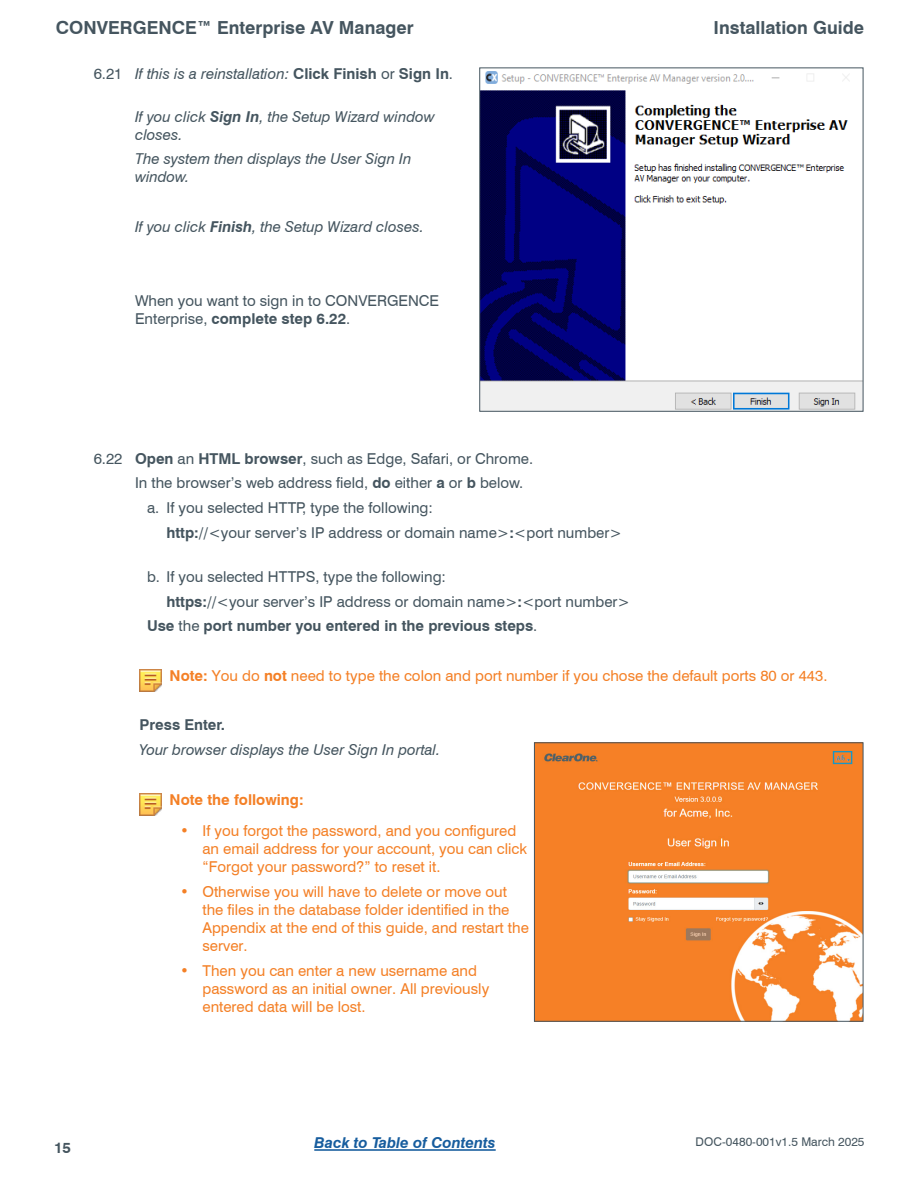
<style>
.page{position:relative;width:918px;height:1188px;background:#fff}
.page>*{position:absolute;margin:0;border:0;box-sizing:border-box;transform-origin:0 0}
.t1{font:700 18px "Swiss 721 BT";color:#45555f}
.Body_Copy_Indent_1_5{font:15px/18px "Swiss 721 BT";color:#f48026}
.Parag_Indented_strai{font:italic 15px/18px "Swiss 721 BT";color:#45555f}
.Parag_Substep_respon{font:15px "Swiss 721 BT";color:#45555f}
.Parag_Indented_strai-2{font:15px/18px "Swiss 721 BT";color:#45555f}
.Parag_Substep_2digit{font:15px "Swiss 721 BT";color:#45555f}
.Parag_Step_2_digit{font:15px "Swiss 721 BT";color:#45555f}
.Parag_Step_2_digit-2{font:italic 15px "Swiss 721 BT";color:#45555f}
.Parag_Substep_2digit-2{font:700 15px "Swiss 721 BT";color:#45555f}
.Body_Copy_Indent_1_5-2{font:italic 15px "Swiss 721 BT";color:#45555f}
.t2{font:italic 700 15px "Swiss 721 BT";color:#175d9e}
.Body_Note__Indented{font:700 15px "Swiss 721 BT";color:#f48026}
.Body_Copy_Indent_1_5-3{font:700 15px "Swiss 721 BT";color:#45555f}
.t3{font:12px "Swiss 721 BT";color:#45555f}
.s1{font-style:normal}
.s2{font-weight:700;font-style:normal}
.s3{font-weight:700}
.s4{font-weight:400}
</style>
<div class="page">
<hr style="left:314px;top:1149px;width:182px;height:2px;background:#175d9e">
<img style="left:140px;top:670px;width:21px;height:21px">
<img style="left:140px;top:794px;width:21px;height:21px">
<img style="left:536px;top:744px;width:325px;height:276px">
<div style="left:534px;top:742px;width:329px;height:280px;border:1px solid #45555f"></div>
<img style="left:481px;top:71px;width:380px;height:339px">
<div style="left:479px;top:68px;width:384px;height:344px;border:1px solid #45555f"></div>
<p class="t1" style="left:56px;top:17px;width:359px">CONVERGENCE™ Enterprise AV Manager</p>
<p class="Parag_Step_2_digit-2" style="left:94px;top:64px;width:361px"><span class="s1">6.21</span> If this is a reinstallation: <span class="s2">Click Finish</span> <span class="s1">or</span> <span class="s2">Sign In</span><span class="s1">.</span></p>
<p class="Parag_Indented_strai" style="left:135px;top:107px;width:301px">If you click <span class="s3">Sign In</span>, the Setup Wizard window closes.</p>
<p class="Parag_Indented_strai" style="left:135px;top:150px;width:278px">The system then displays the User Sign In window.</p>
<p class="Parag_Indented_strai" style="left:135px;top:217px;width:290px">If you click <span class="s3">Finish</span>, the Setup Wizard closes.</p>
<p class="Parag_Indented_strai-2" style="left:135px;top:292px;width:306px">When you want to sign in to CONVERGENCE<br>Enterprise, <span class="s3">complete step 6.22</span>.</p>
<p class="t1" style="left:714px;top:17px;width:152px">Installation Guide</p>
<p class="Parag_Step_2_digit" style="left:94px;top:449px;width:441px">6.22 <span class="s3">Open</span> an <span class="s3">HTML browser</span>, such as Edge, Safari, or Chrome.</p>
<p class="Parag_Indented_strai-2" style="left:135px;top:474px;width:390px">In the browser’s web address field, <span class="s3">do</span> either <span class="s3">a</span> or <span class="s3">b</span> below.</p>
<p class="Parag_Substep_2digit" style="left:147px;top:499px;width:287px">a. If you selected HTTP, type the following:</p>
<p class="Parag_Substep_respon" style="left:166px;top:523px;width:457px"><span class="s3">http://</span>&lt;your server’s IP address or domain name&gt;<span class="s3">:</span>&lt;port number&gt;</p>
<p class="Parag_Substep_2digit" style="left:147px;top:568px;width:301px">b. If you selected HTTPS, type the following:</p>
<p class="Parag_Substep_respon" style="left:166px;top:592px;width:465px"><span class="s3">https://</span>&lt;your server’s IP address or domain name&gt;<span class="s3">:</span>&lt;port number&gt;</p>
<p class="Parag_Substep_2digit-2" style="left:147px;top:617px;width:392px">Use <span class="s4">the</span> port number you entered in the previous steps<span class="s4">.</span></p>
<p class="Body_Copy_Indent_1_5" style="left:170px;top:667px;width:659px"><span class="s3">Note:</span> You do <span class="s3">not</span> need to type the colon and port number if you chose the default ports 80 or 443.</p>
<p class="Body_Copy_Indent_1_5-3" style="left:140px;top:716px;width:87px">Press Enter.</p>
<p class="Body_Copy_Indent_1_5-2" style="left:140px;top:741px;width:302px">Your browser displays the User Sign In portal.</p>
<p class="Body_Note__Indented" style="left:170px;top:790px;width:136px">Note the following:</p>
<p class="Body_Copy_Indent_1_5" style="left:202px;top:822px;width:326px;text-indent:-22px">• If you forgot the password, and you configured an email address for your account, you can click “Forgot your password?” to reset it.</p>
<p class="Body_Copy_Indent_1_5" style="left:202px;top:883px;width:328px;text-indent:-22px">• Otherwise you will have to delete or move out the files in the database folder identified in the Appendix at the end of this guide, and restart the server.</p>
<p class="Body_Copy_Indent_1_5" style="left:202px;top:961px;width:288px;text-indent:-22px">• Then you can enter a new username and password as an initial owner. All previously entered data will be lost.</p>
<p class="Parag_Substep_2digit-2" style="left:54px;top:1139px;width:19px">15</p>
<p class="t2" style="left:314px;top:1134px;width:183px">Back to Table of Contents</p>
<p class="t3" style="left:696px;top:1135px;width:170px">DOC-0480-001v1.5 March 2025</p>
</div>
